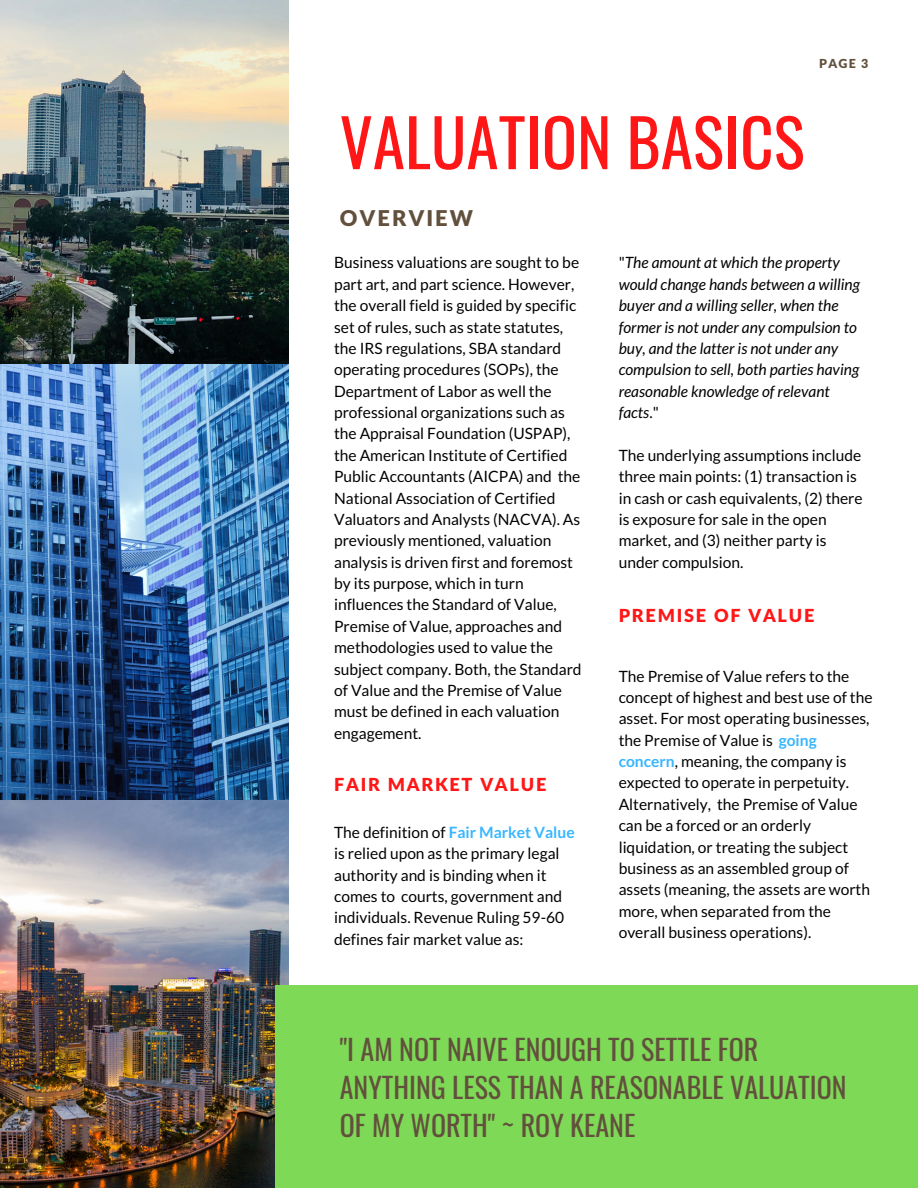
<style>
.page{position:relative;width:918px;height:1188px;background:#fff}
.page>*{position:absolute;margin:0;border:0;box-sizing:border-box;transform-origin:0 0}
.t1{font:65.4px "Oswald";color:#ff1616}
.t2{font:28.05px/38.2px "Oswald";color:#62503d}
.t3{font:900 21.75px "Lato Latin";letter-spacing:.1em;color:#62503d}
.t4{font:900 18px "Lato Latin";letter-spacing:.1em;color:#ff1616}
.t5{font:15.6px/21.3px "Lato";color:#000}
.t6{font:italic 15.6px/21.3px "Lato";color:#000}
.t7{font:900 12.45px "Lato Latin";color:#62503d}
.s1{font-weight:700;color:#38b6ff}
.s2{font-style:normal}
</style>
<div class="page">
<img style="left:0;top:0;width:288px;height:1188px">
<div style="left:276px;top:985px;width:642px;height:203px;background:#7ed957"></div>
<p class="t7" style="left:819px;top:56px;width:51px">PAGE 3</p>
<h1 class="t1" style="left:340px;top:91px;width:466px">VALUATION BASICS</h1>
<h3 class="t3" style="left:340px;top:205px;width:135px">OVERVIEW</h3>
<p class="t5" style="left:334px;top:252px;width:249px">Business valuations are sought to be part art, and part science. However, the overall field is guided by specific set of rules, such as state statutes, the IRS regulations, SBA standard operating procedures (SOPs), the Department of Labor as well the professional organizations such as the Appraisal Foundation (USPAP), the American Institute of Certified Public Accountants (AICPA) and the National Association of Certified Valuators and Analysts (NACVA). As previously mentioned, valuation analysis is driven first and foremost by its purpose, which in turn influences the Standard of Value, Premise of Value, approaches and methodologies used to value the subject company. Both, the Standard of Value and the Premise of Value must be defined in each valuation engagement.</p>
<p class="t4" style="left:334px;top:773px;width:214px">FAIR MARKET VALUE</p>
<p class="t5" style="left:334px;top:821px;width:242px">The definition of <span class="s1">Fair Market Value </span>is relied upon as the primary legal authority and is binding when it comes to courts, government and individuals. Revenue Ruling 59-60 defines fair market value as:</p>
<p class="t6" style="left:619px;top:252px;width:243px"><span class="s2">"</span>The amount at which the property would change hands between a willing buyer and a willing seller, when the former is not under any compulsion to buy, and the latter is not under any compulsion to sell, both parties having reasonable knowledge of relevant facts<span class="s2">."</span></p>
<p class="t5" style="left:619px;top:444px;width:246px">The underlying assumptions include three main points: (1) transaction is in cash or cash equivalents, (2) there is exposure for sale in the open market, and (3) neither party is under compulsion.</p>
<p class="t4" style="left:619px;top:604px;width:197px">PREMISE OF VALUE</p>
<p class="t5" style="left:619px;top:665px;width:255px">The Premise of Value refers to the concept of highest and best use of the asset. For most operating businesses, the Premise of Value is <span class="s1">going concern</span>, meaning, the company is expected to operate in perpetuity.<br>Alternatively, the Premise of Value can be a forced or an orderly liquidation, or treating the subject business as an assembled group of assets (meaning, the assets are worth more, when separated from the overall business operations).</p>
<h2 class="t2" style="left:340px;top:1029px;width:508px">"I AM NOT NAIVE ENOUGH TO SETTLE FOR<br>ANYTHING LESS THAN A REASONABLE VALUATION<br>OF MY WORTH" ~ ROY KEANE</h2>
</div>
